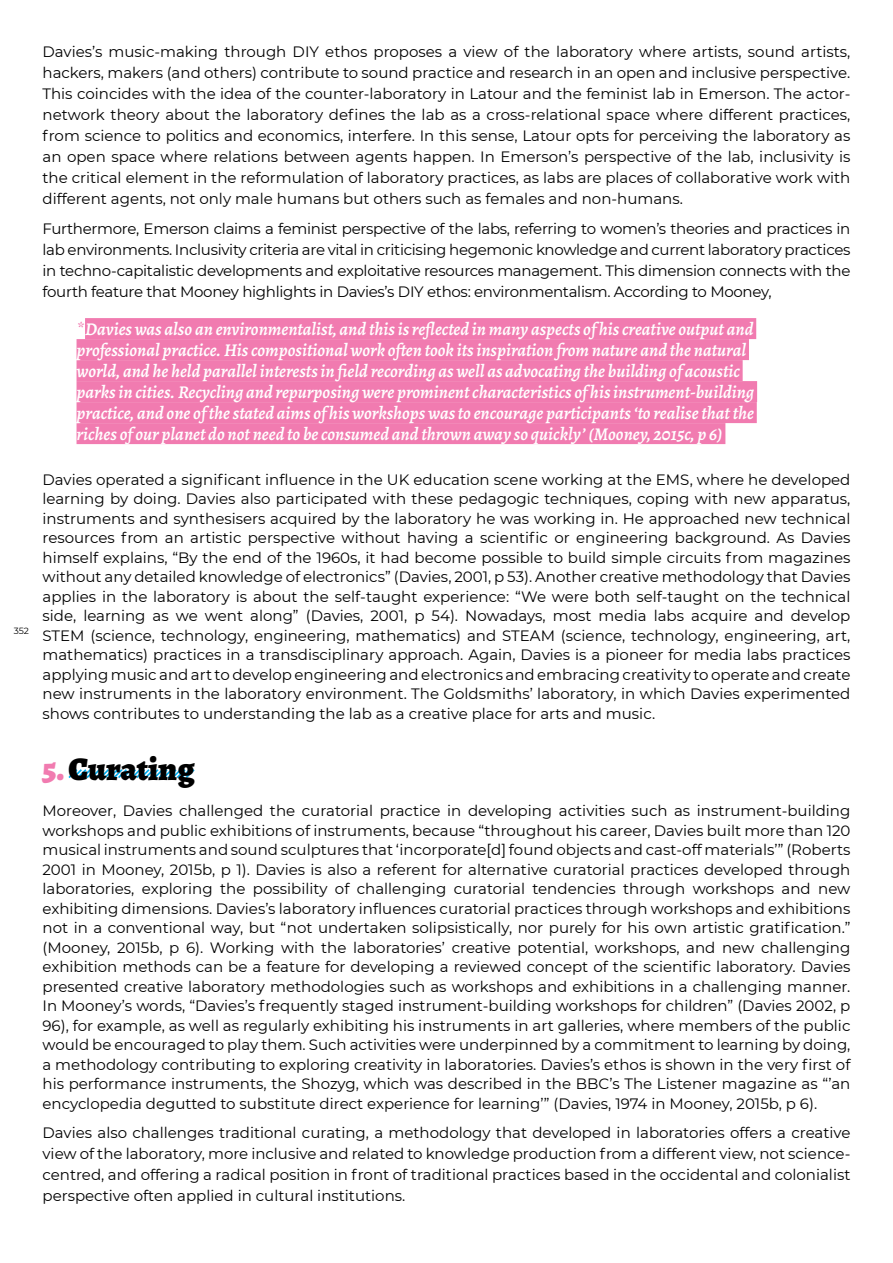
<style>
.page{position:relative;width:893px;height:1263px;background:#fff}
.page>*{position:absolute;margin:0;border:0;box-sizing:border-box;transform-origin:0 0}
.t1{font:900 33px "Alegreya";color:#000}
.t2{font:italic 600 18px/21px "Alegreya";color:#fff}
.t3{font:15px/19.5px "Montserrat";color:#000;text-align:justify}
.t4{font:9px "Montserrat";color:#000}
.s1{font-weight:400;color:#f17bb0}
.s2{color:#f17bb0}
</style>
<div class="page">
<div style="left:85px;top:318px;width:671px;height:21px;background:#f17bb0"></div>
<div style="left:77px;top:339px;width:672px;height:21px;background:#f17bb0"></div>
<div style="left:77px;top:360px;width:666px;height:21px;background:#f17bb0"></div>
<div style="left:77px;top:381px;width:680px;height:21px;background:#f17bb0"></div>
<div style="left:77px;top:402px;width:680px;height:21px;background:#f17bb0"></div>
<div style="left:77px;top:423px;width:648px;height:21px;background:#f17bb0"></div>
<svg style="left:68px;top:769px;width:127px;height:9px"></svg>
<p class="t4" style="left:14px;top:625px;width:17px">352</p>
<p class="t3" style="left:43px;top:41px;width:809px;line-height:21px">Davies’s music-making through DIY ethos proposes a view of the laboratory where artists, sound artists, hackers, makers (and others) contribute to sound practice and research in an open and inclusive perspective.<br>This coincides with the idea of the counter-laboratory in Latour and the feminist lab in Emerson. The actor&shy;network theory about the laboratory defines the lab as a cross-relational space where different practices, from science to politics and economics, interfere. In this sense, Latour opts for perceiving the laboratory as an open space where relations between agents happen. In Emerson’s perspective of the lab, inclusivity is the critical element in the reformulation of laboratory practices, as labs are places of collaborative work with different agents, not only male humans but others such as females and non-humans.</p>
<p class="t3" style="left:43px;top:217px;width:809px;line-height:21px">Furthermore, Emerson claims a feminist perspective of the labs, referring to women’s theories and practices in lab environments. Inclusivity criteria are vital in criticising hegemonic knowledge and current laboratory practices in techno-capitalistic developments and exploitative resources management. This dimension connects with the fourth feature that Mooney highlights in Davies’s DIY ethos: environmentalism. According to Mooney,</p>
<p class="t2" style="left:77px;top:318px;width:679px"><span class="s1">*</span>Davies was also an environmentalist, and this is reflected in many aspects of his creative output and professional practice. His compositional work often took its inspiration from nature and the natural world, and he held parallel interests in field recording as well as advocating the building of acoustic parks in cities. Recycling and repurposing were prominent characteristics of his instrument-building practice, and one of the stated aims of his workshops was to encourage participants ‘to realise that the riches of our planet do not need to be consumed and thrown away so quickly’ (Mooney, 2015c, p 6)</p>
<p class="t3" style="left:43px;top:469px;width:809px">Davies operated a significant influence in the UK education scene working at the EMS, where he developed learning by doing. Davies also participated with these pedagogic techniques, coping with new apparatus, instruments and synthesisers acquired by the laboratory he was working in. He approached new technical resources from an artistic perspective without having a scientific or engineering background. As Davies himself explains, “By the end of the 1960s, it had become possible to build simple circuits from magazines without any detailed knowledge of electronics” (Davies, 2001, p 53). Another creative methodology that Davies applies in the laboratory is about the self-taught experience: “We were both self-taught on the technical side, learning as we went along” (Davies, 2001, p 54). Nowadays, most media labs acquire and develop STEM (science, technology, engineering, mathematics) and STEAM (science, technology, engineering, art, mathematics) practices in a transdisciplinary approach. Again, Davies is a pioneer for media labs practices applying music and art to develop engineering and electronics and embracing creativity to operate and create new instruments in the laboratory environment. The Goldsmiths’ laboratory, in which Davies experimented shows contributes to understanding the lab as a creative place for arts and music.</p>
<h1 class="t1" style="left:43px;top:748px;width:154px"><span class="s2">5.</span> Curating</h1>
<p class="t3" style="left:43px;top:800px;width:809px">Moreover, Davies challenged the curatorial practice in developing activities such as instrument-building workshops and public exhibitions of instruments, because “throughout his career, Davies built more than 120 musical instruments and sound sculptures that ‘incorporate[d] found objects and cast-off materials’” (Roberts 2001 in Mooney, 2015b, p 1). Davies is also a referent for alternative curatorial practices developed through laboratories, exploring the possibility of challenging curatorial tendencies through workshops and new exhibiting dimensions. Davies’s laboratory influences curatorial practices through workshops and exhibitions not in a conventional way, but “not undertaken solipsistically, nor purely for his own artistic gratification.” (Mooney, 2015b, p 6). Working with the laboratories’ creative potential, workshops, and new challenging exhibition methods can be a feature for developing a reviewed concept of the scientific laboratory. Davies presented creative laboratory methodologies such as workshops and exhibitions in a challenging manner.<br>In Mooney’s words, “Davies’s frequently staged instrument-building workshops for children” (Davies 2002, p 96), for example, as well as regularly exhibiting his instruments in art galleries, where members of the public would be encouraged to play them. Such activities were underpinned by a commitment to learning by doing, a methodology contributing to exploring creativity in laboratories. Davies’s ethos is shown in the very first of his performance instruments, the Shozyg, which was described in the BBC’s The Listener magazine as “’an encyclopedia degutted to substitute direct experience for learning’” (Davies, 1974 in Mooney, 2015b, p 6).</p>
<p class="t3" style="left:43px;top:1122px;width:809px;line-height:21px">Davies also challenges traditional curating, a methodology that developed in laboratories offers a creative view of the laboratory, more inclusive and related to knowledge production from a different view, not science&shy;centred, and offering a radical position in front of traditional practices based in the occidental and colonialist perspective often applied in cultural institutions.</p>
</div>
